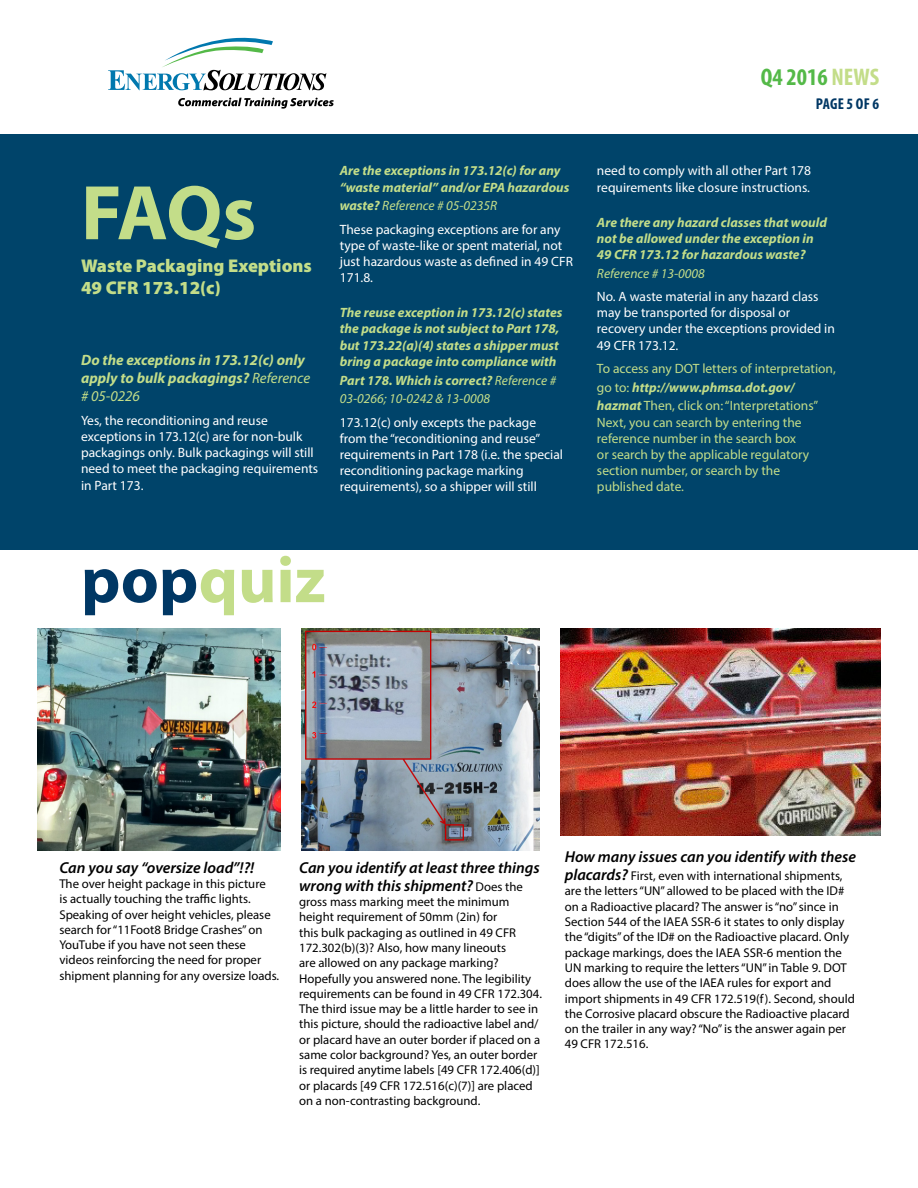
<style>
.page{position:relative;width:918px;height:1188px;background:#fff}
.page>*{position:absolute;margin:0;border:0;box-sizing:border-box;transform-origin:0 0}
.t1{font:700 78.15px "Myriad Pro";color:#c3dd89}
.t2{font:700 66.15px "Myriad Pro";color:#c3dd89}
.t3{font:700 condensed 24.15px "Myriad Pro";color:#54b948}
.t4{font:900 18.45px/22.2px "Myriad Pro";color:#c3dd89}
.t5{font:italic 600 15.9px/18.1px "Myriad Pro";color:#000}
.t6{font:700 condensed 15.75px "Myriad Pro";letter-spacing:.01em;color:#003764}
.t7{font:italic 700 15px/18px "Myriad Pro";color:#c3dd89}
.t8{font:13.5px/16.2px "Myriad Pro";color:#fff}
.t9{font:italic 700 13.5px/16.2px "Myriad Pro";color:#c3dd89}
.t10{font:13.5px/16.2px "Myriad Pro";color:#c3dd89}
.t11{font:italic 13.5px/18.8px "Myriad Pro";color:#c3dd89}
.t12{font:12.75px/15.3px "Myriad Pro";color:#000}
.s1{color:#c3dd89}
.s2{font-weight:400}
.s3{font-weight:700;font-style:italic;color:#c3dd89}
.s4{font-style:italic;color:#c3dd89}
.s5{font-weight:700}
.s6{font-weight:700;font-style:italic}
.s7{color:#003764}
.s8{font-weight:400;font-style:normal;font-size:12.75px}
.s9{font-weight:600;font-style:italic;font-size:15.9px}
</style>
<div class="page">
<div style="left:0;top:134px;width:918px;height:415px;background:#00446a"></div>
<svg style="left:108px;top:37px;width:218px;height:53px"></svg>
<svg style="left:178px;top:98px;width:156px;height:11px"></svg>
<img style="left:38px;top:629px;width:242px;height:221px">
<img style="left:301px;top:629px;width:238px;height:221px">
<img style="left:560px;top:629px;width:320px;height:207px">
<h3 class="t3" style="left:761px;top:62px;width:120px">Q4 2016 <span class="s1">NEWS</span></h3>
<h1 class="t1" style="left:81px;top:162px;width:177px">FAQs</h1>
<h3 class="t4" style="left:81px;top:254px;width:232px">Waste Packaging Exeptions<br>49 CFR 173.12(c)</h3>
<p class="t7" style="left:81px;top:351px;width:231px">Do the exceptions in 173.12(c) only apply to bulk packagings? <span class="s2">Reference # 05-0226</span></p>
<p class="t8" style="left:81px;top:412px;width:239px">Yes, the reconditioning and reuse exceptions in 173.12(c) are for non-bulk packagings only. Bulk packagings will still need to meet the packaging requirements in Part 173.</p>
<p class="t9" style="left:340px;top:162px;width:231px">Are the exceptions in 173.12(c) for any “waste material” and/or EPA hazardous</p>
<p class="t8" style="left:340px;top:194px;width:222px;line-height:23.2px"><span class="s3">waste?</span> <span class="s4">Reference # 05-0235R<br></span>These packaging exceptions are for any</p>
<p class="t8" style="left:340px;top:237px;width:235px">type of waste-like or spent material, not just hazardous waste as defined in 49 CFR<br>171.8.</p>
<p class="t9" style="left:340px;top:304px;width:224px">The reuse exception in 173.12(c) states the package is not subject to Part 178, but 173.22(a)(4) states a shipper must bring a package into compliance with</p>
<p class="t11" style="left:340px;top:370px;width:218px"><span class="s5">Part 178. Which is correct?</span> Reference #<br>03-0266; 10-0242 &amp; 13-0008</p>
<p class="t8" style="left:340px;top:414px;width:225px">173.12(c) only excepts the package from the “reconditioning and reuse” requirements in Part 178 (i.e. the special reconditioning package marking requirements), so a shipper will still</p>
<p class="t6" style="left:816px;top:94px;width:65px">PAGE 5 OF 6</p>
<p class="t8" style="left:597px;top:163px;width:216px">need to comply with all other Part 178 requirements like closure instructions.</p>
<p class="t9" style="left:597px;top:213px;width:231px">Are there any hazard classes that would not be allowed under the exception in<br>49 CFR 173.12 for hazardous waste?</p>
<p class="t11" style="left:597px;top:264px;width:109px">Reference # 13-0008</p>
<p class="t8" style="left:597px;top:288px;width:239px">No. A waste material in any hazard class may be transported for disposal or recovery under the exceptions provided in<br>49 CFR 173.12.</p>
<p class="t10" style="left:597px;top:359px;width:240px;line-height:18.8px">To access any DOT letters of interpretation, go to: <span class="s6">http://www.phmsa.dot.gov/ hazmat</span> Then, click on: “Interpretations”</p>
<p class="t10" style="left:597px;top:414px;width:214px">Next, you can search by entering the reference number in the search box or search by the applicable regulatory section number, or search by the published date.</p>
<h2 class="t2" style="left:81px;top:537px;width:246px"><span class="s7">pop</span>quiz</h2>
<p class="t5" style="left:59px;top:858px;width:196px">Can you say “oversize load”!?!</p>
<p class="t12" style="left:59px;top:876px;width:221px">The over height package in this picture<br>is actually touching the traffic lights.<br>Speaking of over height vehicles, please search for “11Foot8 Bridge Crashes” on YouTube if you have not seen these videos reinforcing the need for proper shipment planning for any oversize loads.</p>
<p class="t5" style="left:299px;top:858px;width:242px">Can you identify at least three things wrong with this shipment? <span class="s8">Does the</span></p>
<p class="t12" style="left:299px;top:894px;width:244px">gross mass marking meet the minimum height requirement of 50mm (2in) for<br>this bulk packaging as outlined in 49 CFR 172.302(b)(3)? Also, how many lineouts<br>are allowed on any package marking?<br>Hopefully you answered none. The legibility requirements can be found in 49 CFR 172.304.<br>The third issue may be a little harder to see in this picture, should the radioactive label and/ or placard have an outer border if placed on a same color background? Yes, an outer border is required anytime labels [49 CFR 172.406(d)] or placards [49 CFR 172.516(c)(7)] are placed on a non-contrasting background.</p>
<p class="t5" style="left:565px;top:847px;width:293px">How many issues can you identify with these</p>
<p class="t12" style="left:565px;top:868px;width:292px"><span class="s9">placards?</span> First, even with international shipments, are the letters “UN” allowed to be placed with the ID# on a Radioactive placard? The answer is “no” since in Section 544 of the IAEA SSR-6 it states to only display the “digits” of the ID# on the Radioactive placard. Only package markings, does the IAEA SSR-6 mention the UN marking to require the letters “UN” in Table 9. DOT does allow the use of the IAEA rules for export and import shipments in 49 CFR 172.519(f). Second, should the Corrosive placard obscure the Radioactive placard on the trailer in any way? “No” is the answer again per 49 CFR 172.516.</p>
</div>
